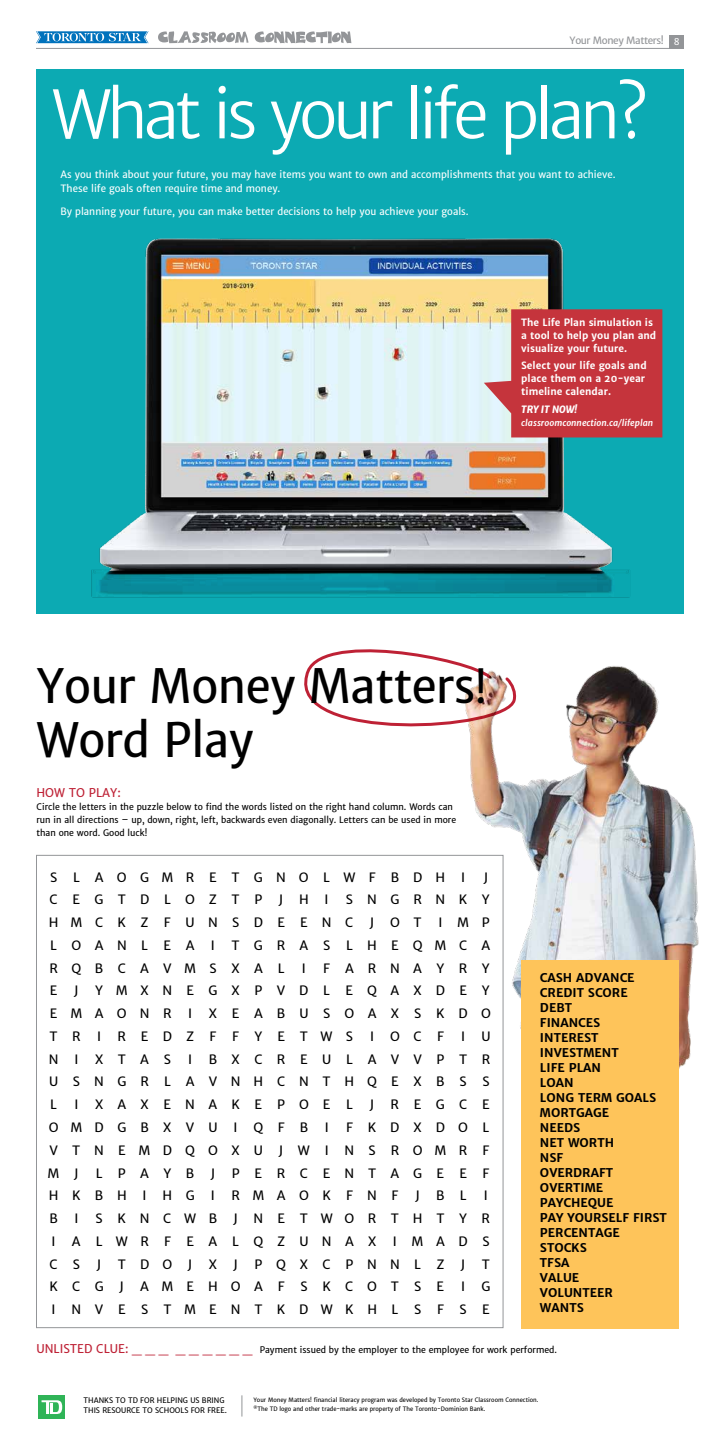
<style>
.page{position:relative;width:720px;height:1440px;background:#fff}
.page>*{position:absolute;margin:0;border:0;box-sizing:border-box;transform-origin:0 0}
.t1{font:66px "Merriweather Sans";letter-spacing:-.07em;color:#fff}
.t2{font:47px/53.6px "Merriweather Sans";letter-spacing:-.015em;color:#000}
.t3{font:12.8px/22.8px "Merriweather Sans";letter-spacing:1.11em;color:#000}
.t4{font:12.8px "Merriweather Sans";letter-spacing:1.09em;color:#000}
.t5{font:12.8px "Merriweather Sans";letter-spacing:1.13em;color:#000}
.t6{font:12.8px/22.8px "Merriweather Sans";letter-spacing:1.085em;color:#000;text-align:right}
.t7{font:12.8px "Merriweather Sans";letter-spacing:1.045em;color:#000}
.t8{font:12.8px "Merriweather Sans";letter-spacing:1.155em;color:#000}
.t9{font:12.8px "Merriweather Sans";letter-spacing:1.055em;color:#000}
.t10{font:12.8px "Merriweather Sans";letter-spacing:1.135em;color:#000}
.t11{font:700 12px/15px "Merriweather Sans";color:#000}
.t12{font:12px "Merriweather Sans";color:#be2135}
.t13{font:10px/14px "Merriweather Sans";color:#fff}
.t14{font:700 10px/13px "Merriweather Sans";color:#fff}
.t15{font:10px "Merriweather Sans";letter-spacing:-.04em;color:#939598}
.t16{font:italic 10px "Merriweather Sans Extra Bld";color:#fff}
.t17{font:9px/13px "Merriweather Sans";color:#000}
.t18{font:italic 700 9px "Merriweather Sans";color:#fff}
.t19{font:7.6px/10.6px "Merriweather Sans";color:#000;scale:.96 1}
.t20{font:6px/9px "Merriweather Sans";color:#000;scale:.96 1}
.s1{font-size:9.2px;color:#fff}
.s2{font-size:40px}
.s3{font-size:12px;color:#be2135}
</style>
<div class="page">
<div style="left:670px;top:36px;width:14px;height:13px;background:#939598"></div>
<svg style="left:158px;top:31px;width:91px;height:12px"></svg>
<svg style="left:255px;top:31px;width:96px;height:12px"></svg>
<svg style="left:36px;top:31px;width:113px;height:12px"></svg>
<hr style="left:36px;top:48px;width:648px;height:1px;background:#939598">
<img style="left:408px;top:613px;width:291px;height:479px">
<svg style="left:242px;top:1395px;width:1px;height:22px"></svg>
<div style="left:39px;top:1396px;width:26px;height:23px;background:#2fb457"></div>
<svg style="left:42px;top:1400px;width:20px;height:14px"></svg>
<div style="left:36px;top:69px;width:648px;height:544px;background:#0caab3"></div>
<div style="left:522px;top:960px;width:157px;height:368px;background:#fec45a"></div>
<svg style="left:304px;top:648px;width:213px;height:79px"></svg>
<img style="left:91px;top:238px;width:568px;height:360px">
<svg style="left:484px;top:309px;width:178px;height:128px;background:#c84d53"></svg>
<p class="t15" style="left:570px;top:34px;width:112px">Your Money Matters! <span class="s1">8</span></p>
<h1 class="t1" style="left:52px;top:74px;width:598px">What is your life plan?</h1>
<p class="t13" style="left:60px;top:168px;width:557px">As you think about your future, you may have items you want to own and accomplishments that you want to achieve.<br>These life goals often require time and money.</p>
<p class="t13" style="left:60px;top:205px;width:410px">By planning your future, you can make better decisions to help you achieve your goals.</p>
<p class="t14" style="left:521px;top:316px;width:137px">The Life Plan simulation is a tool to help you plan and visualize your future.</p>
<p class="t14" style="left:521px;top:359px;width:127px">Select your life goals and place them on a 20-year timeline calendar.</p>
<p class="t16" style="left:521px;top:403px;width:58px">TRY IT NOW!</p>
<p class="t18" style="left:521px;top:417px;width:133px">classroomconnection.ca/lifeplan</p>
<h2 class="t2" style="left:36px;top:660px;width:452px">Your Money Matters<span class="s2">!<br></span>Word Play</h2>
<p class="t12" style="left:36px;top:786px;width:86px">HOW TO PLAY:</p>
<p class="t17" style="left:36px;top:801px;width:421px">Circle the letters in the puzzle below to find the words listed on the right hand column. Words can run in all directions – up, down, right, left, backwards even diagonally. Letters can be used in more than one word. Good luck!</p>
<p class="t7" style="left:50px;top:869px;width:417px">S LAOGMRETGNOLWF BDH I</p>
<p class="t3" style="left:484px;top:866px;width:6px">J</p>
<p class="t5" style="left:50px;top:892px;width:214px">CEGTDLOZTP</p>
<p class="t3" style="left:279px;top:889px;width:51px">JHI</p>
<p class="t3" style="left:49px;top:889px;width:443px;text-indent:297px">SNGRNKY<br>HMCKZFUNSDEENC</p>
<p class="t3" style="left:370px;top:911px;width:53px">JOT</p>
<p class="t3" style="left:438px;top:911px;width:53px">IMP</p>
<p class="t3" style="left:49px;top:934px;width:442px;text-indent:182px">TGRAS LHEQMCA<br>RQBCAVMSXAL</p>
<p class="t10" style="left:50px;top:937px;width:146px">LOANLEA</p>
<p class="t3" style="left:211px;top:934px;width:6px">I</p>
<p class="t3" style="left:302px;top:957px;width:6px">I</p>
<p class="t3" style="left:323px;top:957px;width:168px">FARNAYRY</p>
<p class="t3" style="left:50px;top:980px;width:442px;text-indent:45px">YMXNEGXPVDLEQAXDEY<br>EMAONR</p>
<p class="t3" style="left:50px;top:980px;width:9px">E</p>
<p class="t3" style="left:74px;top:980px;width:6px">J</p>
<p class="t3" style="left:188px;top:1002px;width:6px">I</p>
<p class="t3" style="left:209px;top:1002px;width:284px">XEABUSOAXSKDO</p>
<p class="t3" style="left:50px;top:1025px;width:33px">T R</p>
<p class="t3" style="left:97px;top:1025px;width:6px">I</p>
<p class="t8" style="left:118px;top:1028px;width:237px">REDZFFYETWS</p>
<p class="t3" style="left:370px;top:1025px;width:75px">IOCF</p>
<p class="t3" style="left:461px;top:1025px;width:6px">I</p>
<p class="t3" style="left:481px;top:1025px;width:11px">U</p>
<p class="t3" style="left:49px;top:1048px;width:31px">N I</p>
<p class="t3" style="left:95px;top:1048px;width:77px">XTAS</p>
<p class="t3" style="left:188px;top:1048px;width:6px">I</p>
<p class="t3" style="left:49px;top:1048px;width:443px;text-align:justify;text-indent:160px">BXCREULAVVPTR USNGRLAVNHCNTHQEXBS S L</p>
<p class="t3" style="left:74px;top:1093px;width:6px">I</p>
<p class="t3" style="left:95px;top:1093px;width:259px">XAXENAKEPOEL</p>
<p class="t3" style="left:370px;top:1093px;width:6px">J</p>
<p class="t3" style="left:391px;top:1093px;width:101px">REGCE</p>
<p class="t4" style="left:49px;top:1119px;width:170px">OMDGBXVU</p>
<p class="t3" style="left:234px;top:1116px;width:76px">IQFB</p>
<p class="t3" style="left:325px;top:1116px;width:6px">I</p>
<p class="t3" style="left:48px;top:1116px;width:443px;text-align:justify;text-indent:298px">FKDXDOL VTNEMDQOXU JWI NSROMRF M J</p>
<p class="t3" style="left:96px;top:1162px;width:100px">LPAYB</p>
<p class="t3" style="left:211px;top:1162px;width:6px">J</p>
<p class="t5" style="left:232px;top:1165px;width:259px">PERCENTAGEEF</p>
<p class="t3" style="left:49px;top:1184px;width:147px">HKBH I HG</p>
<p class="t3" style="left:211px;top:1184px;width:6px">I</p>
<p class="t9" style="left:231px;top:1188px;width:168px">RMAOK FNF</p>
<p class="t3" style="left:415px;top:1184px;width:6px">J</p>
<p class="t3" style="left:436px;top:1184px;width:32px">B L</p>
<p class="t3" style="left:484px;top:1184px;width:6px">I</p>
<p class="t3" style="left:49px;top:1207px;width:10px">B</p>
<p class="t3" style="left:74px;top:1207px;width:6px">I</p>
<p class="t3" style="left:96px;top:1207px;width:123px">SKNCWB</p>
<p class="t4" style="left:233px;top:1211px;width:258px">J NETWORTHTYR</p>
<p class="t3" style="left:52px;top:1230px;width:6px">I</p>
<p class="t3" style="left:72px;top:1230px;width:306px">ALWRFEALQZUNAX</p>
<p class="t3" style="left:393px;top:1230px;width:98px">IMADS</p>
<p class="t3" style="left:50px;top:1253px;width:32px">C S</p>
<p class="t3" style="left:97px;top:1253px;width:6px">J</p>
<p class="t3" style="left:118px;top:1253px;width:76px">TDO J</p>
<p class="t3" style="left:209px;top:1253px;width:10px">X</p>
<p class="t3" style="left:233px;top:1253px;width:6px">J</p>
<p class="t3" style="left:254px;top:1253px;width:192px">PQXCPNNLZ</p>
<p class="t3" style="left:461px;top:1253px;width:6px">J</p>
<p class="t3" style="left:482px;top:1253px;width:10px">T</p>
<p class="t3" style="left:49px;top:1275px;width:56px">KCG</p>
<p class="t3" style="left:120px;top:1275px;width:6px">J</p>
<p class="t4" style="left:140px;top:1279px;width:305px">AMEHOAF SKCOTSE</p>
<p class="t3" style="left:461px;top:1275px;width:6px">I</p>
<p class="t6" style="left:52px;top:1275px;width:440px">G<br>I NVESTMENTKDWKHL S F SE</p>
<p class="t11" style="left:540px;top:970px;width:128px">CASH ADVANCE<br>CREDIT SCORE<br>DEBT<br>FINANCES<br>INTEREST<br>INVESTMENT<br>LIFE PLAN<br>LOAN<br>LONG TERM GOALS<br>MORTGAGE<br>NEEDS<br>NET WORTH<br>NSF<br>OVERDRAFT<br>OVERTIME<br>PAYCHEQUE<br>PAY YOURSELF FIRST<br>PERCENTAGE<br>STOCKS<br>TFSA<br>VALUE<br>VOLUNTEER<br>WANTS</p>
<p class="t17" style="left:36px;top:1344px;width:522px"><span class="s3">UNLISTED CLUE: _ _ _ _ _ _ _ _ _</span> Payment issued by the employer to the employee for work performed.</p>
<p class="t19" style="left:84px;top:1395px;width:151px">THANKS TO TD FOR HELPING US BRING<br>THIS RESOURCE TO SCHOOLS FOR FREE.</p>
<p class="t20" style="left:253px;top:1396px;width:298px">Your Money Matters! financial literacy program was developed by Toronto Star Classroom Connection. <sup>®</sup>The TD logo and other trade-marks are property of The Toronto-Dominion Bank.</p>
</div>
